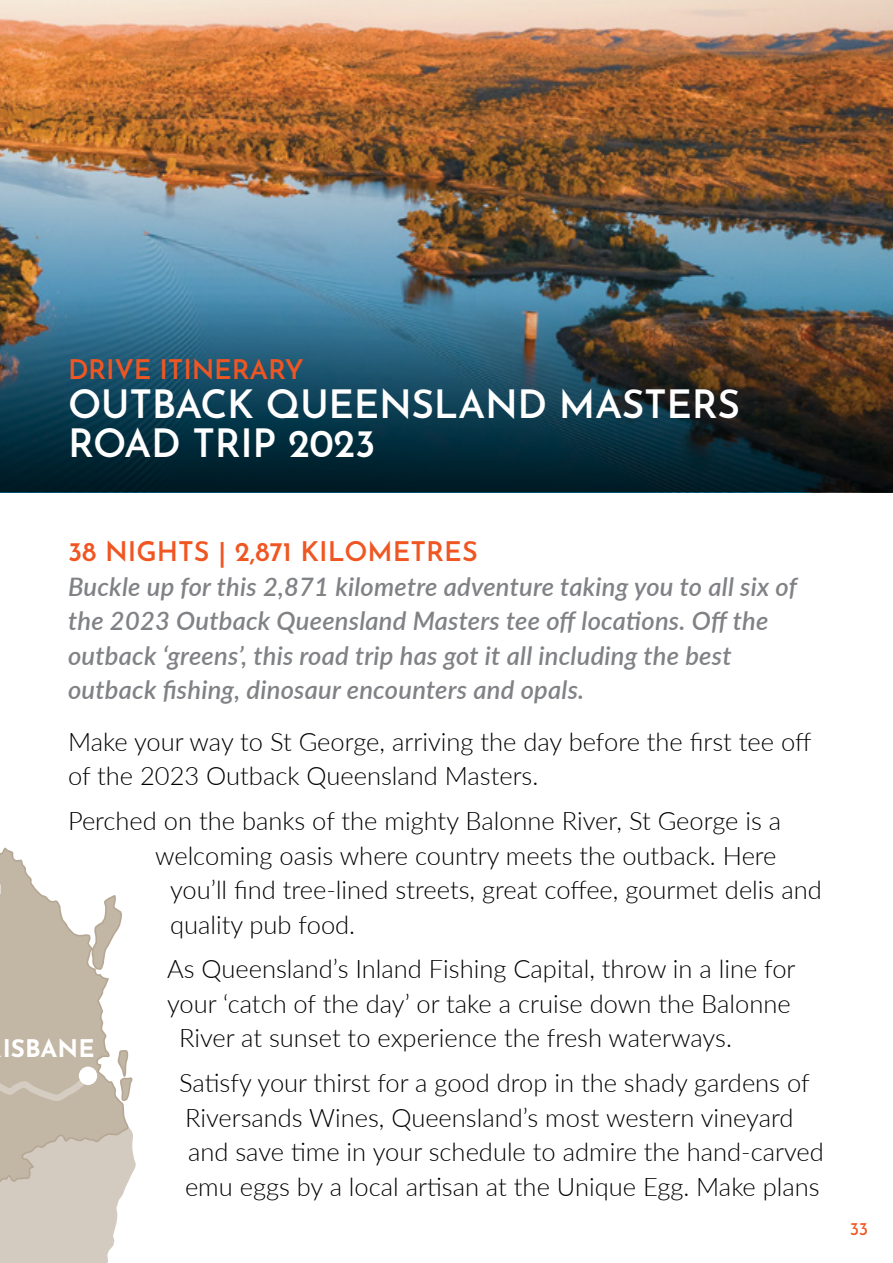
<style>
.page{position:relative;width:893px;height:1263px;background:#fff}
.page>*{position:absolute;margin:0;border:0;box-sizing:border-box;transform-origin:0 0}
.t1{font:600 39px/39px "Josefin Sans";letter-spacing:-.01em;color:#fff}
.t2{font:600 27px "Josefin Sans";color:#f05622}
.t3{font:300 25.5px/34.5px "Lato";color:#000}
.t4{font:italic 600 25.5px/34.5px "Lato";letter-spacing:.01em;color:#808285}
.t5{font:700 24.3px "Josefin Sans";letter-spacing:.005em;color:#fff}
.t6{font:18px "Josefin Sans";color:#f05622}
</style>
<div class="page">
<img style="left:129px;top:0;width:764px;height:295px">
<svg style="left:136px;top:295px;width:757px;height:197px;background:#22404b"></svg>
<svg style="left:0;top:30px;width:136px;height:1233px;fill:#d3cbc0"></svg>
<svg style="left:0;top:0;width:129px;height:1196px"></svg>
<svg style="left:0;top:893px;width:135px;height:209px"></svg>
<div style="left:79px;top:1067px;width:18px;height:18px;background:#fff;border-radius:50%"></div>
<p class="t2" style="left:68px;top:346px;width:237px">DRIVE ITINERARY</p>
<h1 class="t1" style="left:68px;top:379px;width:674px">OUTBACK QUEENSLAND MASTERS<br>ROAD TRIP 2023</h1>
<p class="t2" style="left:68px;top:529px;width:411px">38 NIGHTS | 2,871 KILOMETRES</p>
<p class="t4" style="left:68px;top:568px;width:730px">Buckle up for this 2,871 kilometre adventure taking you to all six of the 2023 Outback Queensland Masters tee off locations. Off the outback ‘greens’, this road trip has got it all including the best outback fishing, dinosaur encounters and opals.</p>
<p class="t3" style="left:68px;top:723px;width:745px">Make your way to St George, arriving the day before the first tee off of the 2023 Outback Queensland Masters.</p>
<p class="t3" style="left:68px;top:803px;width:715px">Perched on the banks of the mighty Balonne River, St George is a</p>
<p class="t3" style="left:155px;top:837px;width:623px">welcoming oasis where country meets the outback. Here</p>
<p class="t3" style="left:170px;top:872px;width:653px">you’ll find tree-lined streets, great coffee, gourmet delis and</p>
<p class="t3" style="left:170px;top:906px;width:187px">quality pub food.</p>
<p class="t3" style="left:167px;top:951px;width:630px">As Queensland’s Inland Fishing Capital, throw in a line for</p>
<p class="t3" style="left:167px;top:985px;width:625px">your ‘catch of the day’ or take a cruise down the Balonne</p>
<p class="t3" style="left:179px;top:1020px;width:554px">River at sunset to experience the fresh waterways.</p>
<p class="t3" style="left:179px;top:1065px;width:646px">Satisfy your thirst for a good drop in the shady gardens of Riversands Wines, Queensland’s most western vineyard and save time in your schedule to admire the hand-carved emu eggs by a local artisan at the Unique Egg. Make plans</p>
<p class="t5" style="left:3px;top:1027px;width:93px">ISBANE</p>
<p class="t6" style="left:850px;top:1214px;width:20px">33</p>
</div>
